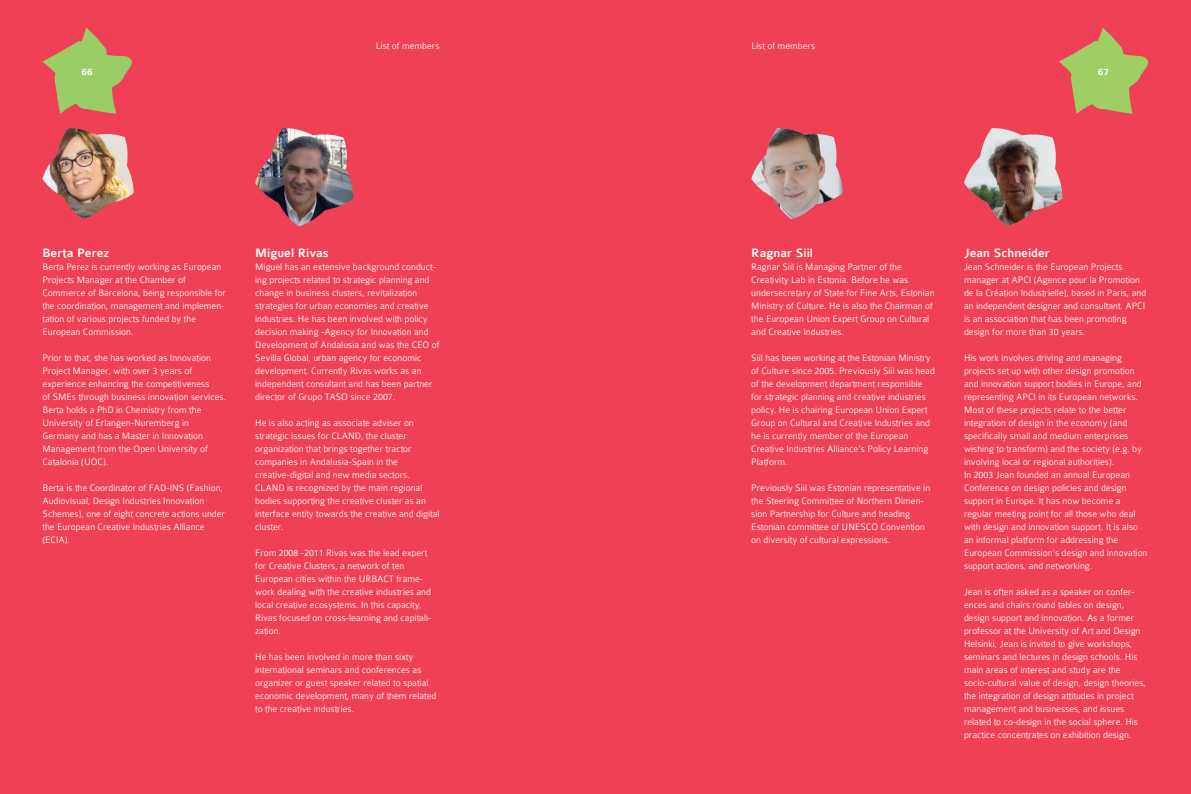
<style>
.page{position:relative;width:1191px;height:794px;background:#fff}
.page>*{position:absolute;margin:0;border:0;box-sizing:border-box;transform-origin:0 0}
.t1{font:500 13px "Colaborate";color:#fff}
.t2{font:300 10px/13px "Colaborate";color:#fff}
.t3{font:700 10px "Colaborate";color:#fff}
</style>
<div class="page">
<div style="left:595px;top:0;width:596px;height:794px;background:#ef4056"></div>
<div style="left:0;top:0;width:595px;height:794px;background:#ef4056"></div>
<svg style="left:1059px;top:27px;width:89px;height:87px"></svg>
<svg style="left:42px;top:27px;width:90px;height:87px"></svg>
<img style="left:43px;top:128px;width:91px;height:91px">
<img style="left:255px;top:128px;width:99px;height:98px">
<img style="left:751px;top:128px;width:92px;height:91px">
<img style="left:964px;top:128px;width:98px;height:98px">
<p class="t2" style="left:376px;top:39px;width:65px">List of members</p>
<p class="t2" style="left:751px;top:39px;width:65px">List of members</p>
<p class="t3" style="left:81px;top:67px;width:13px">66</p>
<p class="t3" style="left:1098px;top:67px;width:13px">67</p>
<h1 class="t1" style="left:43px;top:246px;width:68px">Berta Perez</h1>
<p class="t2" style="left:43px;top:260px;width:185px">Berta Perez is currently working as European Projects Manager at the Chamber of Commerce of Barcelona, being responsible for the coordination, management and implemen&shy;tation of various projects funded by the European Commission.</p>
<p class="t2" style="left:43px;top:351px;width:185px">Prior to that, she has worked as Innovation Project Manager, with over 3 years of experience enhancing the competitiveness<br>of SMEs through business innovation services.<br>Berta holds a PhD in Chemistry from the University of Erlangen-Nuremberg in Germany and has a Master in Innovation Management from the Open University of Catalonia (UOC).</p>
<p class="t2" style="left:43px;top:481px;width:184px">Berta is the Coordinator of FAD-INS (Fashion, Audiovisual, Design Industries Innovation Schemes), one of eight concrete actions under the European Creative Industries Alliance (ECIA).</p>
<h1 class="t1" style="left:255px;top:246px;width:75px">Miguel Rivas</h1>
<p class="t2" style="left:255px;top:260px;width:186px">Miguel has an extensive background conduct&shy;ing projects related to strategic planning and change in business clusters, revitalization strategies for urban economies and creative industries. He has been involved with policy decision making -Agency for Innovation and Development of Andalusia and was the CEO of Sevilla Global, urban agency for economic development. Currently Rivas works as an independent consultant and has been partner director of Grupo TASO since 2007.</p>
<p class="t2" style="left:255px;top:416px;width:186px">He is also acting as associate adviser on strategic issues for CLAND, the cluster organization that brings together tractor companies in Andalusia-Spain in the creative-digital and new media sectors.<br>CLAND is recognized by the main regional bodies supporting the creative cluster as an interface entity towards the creative and digital cluster.</p>
<p class="t2" style="left:255px;top:546px;width:178px">From 2008 -2011 Rivas was the lead expert for Creative Clusters, a network of ten European cities within the URBACT frame&shy;work dealing with the creative industries and local creative ecosystems. In this capacity, Rivas focused on cross-learning and capitali&shy;zation.</p>
<p class="t2" style="left:255px;top:650px;width:183px">He has been involved in more than sixty international seminars and conferences as organizer or guest speaker related to spatial economic development, many of them related to the creative industries.</p>
<h1 class="t1" style="left:751px;top:246px;width:63px">Ragnar Siil</h1>
<p class="t2" style="left:751px;top:260px;width:185px">Ragnar Siil is Managing Partner of the Creativity Lab in Estonia. Before he was undersecretary of State for Fine Arts, Estonian Ministry of Culture. He is also the Chairman of the European Union Expert Group on Cultural and Creative Industries.</p>
<p class="t2" style="left:751px;top:351px;width:185px">Siil has been working at the Estonian Ministry of Culture since 2005. Previously Siil was head of the development department responsible for strategic planning and creative industries policy. He is chairing European Union Expert Group on Cultural and Creative Industries and he is currently member of the European Creative Industries Alliance’s Policy Learning Platform.</p>
<p class="t2" style="left:751px;top:481px;width:180px">Previously Siil was Estonian representative in the Steering Committee of Northern Dimen&shy;sion Partnership for Culture and heading Estonian committee of UNESCO Convention on diversity of cultural expressions.</p>
<h1 class="t1" style="left:964px;top:246px;width:87px">Jean Schneider</h1>
<p class="t2" style="left:964px;top:260px;width:184px">Jean Schneider is the European Projects manager at APCI (Agence pour la Promotion de la Création Industrielle), based in Paris, and an independent designer and consultant. APCI is an association that has been promoting design for more than 30 years.</p>
<p class="t2" style="left:964px;top:351px;width:185px">His work involves driving and managing projects set up with other design promotion and innovation support bodies in Europe, and representing APCI in its European networks.<br>Most of these projects relate to the better integration of design in the economy (and specifically small and medium enterprises wishing to transform) and the society (e.g. by involving local or regional authorities).<br>In 2003 Jean founded an annual European Conference on design policies and design support in Europe. It has now become a regular meeting point for all those who deal with design and innovation support. It is also an informal platform for addressing the European Commission’s design and innovation support actions, and networking.</p>
<p class="t2" style="left:964px;top:585px;width:183px">Jean is often asked as a speaker on confer&shy;ences and chairs round tables on design, design support and innovation. As a former professor at the University of Art and Design Helsinki, Jean is invited to give workshops, seminars and lectures in design schools. His main areas of interest and study are the socio-cultural value of design, design theories, the integration of design attitudes in project management and businesses, and issues related to co-design in the social sphere. His practice concentrates on exhibition design.</p>
</div>
